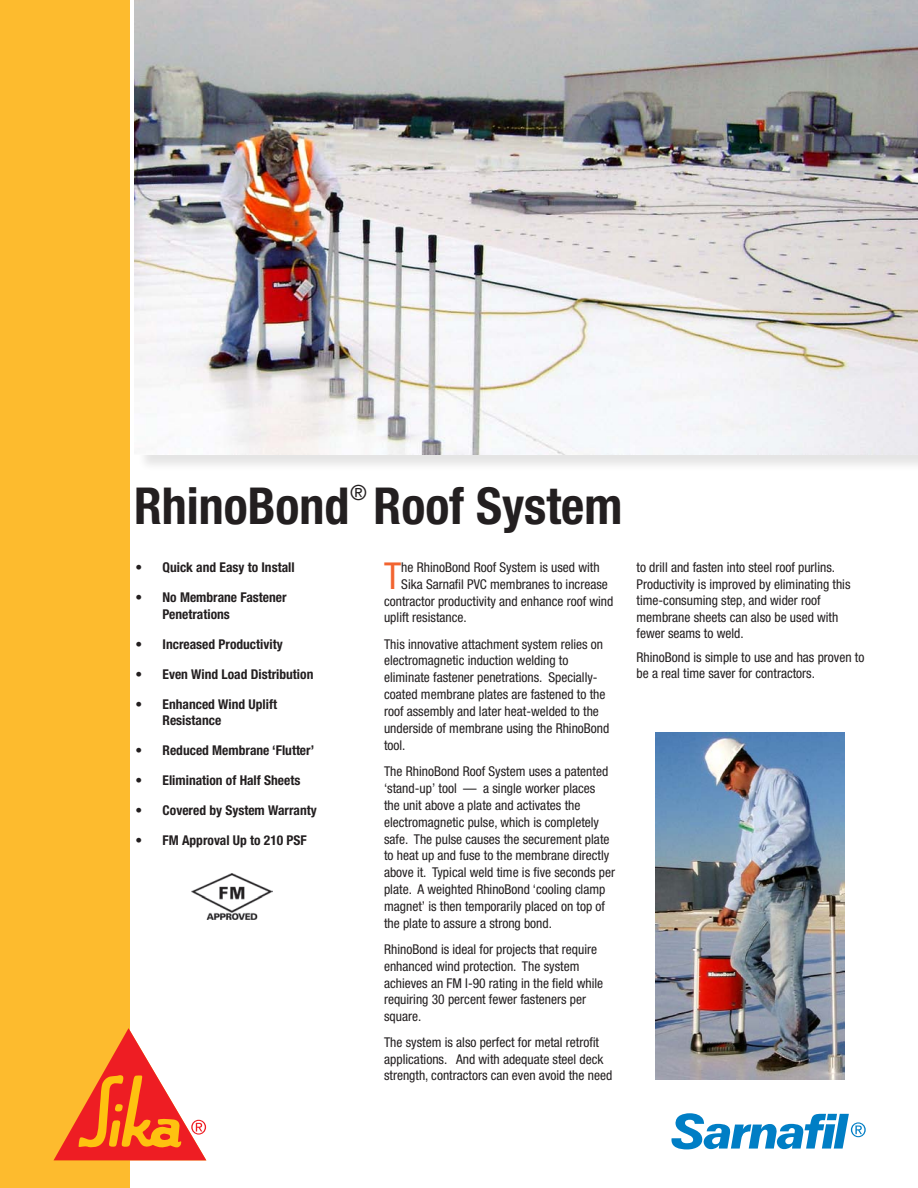
<style>
.page{position:relative;width:918px;height:1188px;background:#fff}
.page>*{position:absolute;margin:0;border:0;box-sizing:border-box;transform-origin:0 0}
.Header_A{font:700 condensed 51px "Helvetica Neue";color:#231f20}
.Body_Copy{font:condensed 37.2px "Helvetica Neue";color:#f26430}
.t1{font:condensed 21px "Helvetica Neue";color:#231f20}
.Body_Copy-2{font:condensed 13.5px/17px "Helvetica Neue";color:#231f20}
.t2{font:700 condensed 13.5px/16.5px "Helvetica Neue";color:#231f20}
</style>
<div class="page">
<div style="left:138px;top:0;width:780px;height:479px;background:#231f20;opacity:.12"></div>
<img style="left:135px;top:0;width:783px;height:455px">
<div style="left:0;top:0;width:129px;height:1188px;background:#fdbb2e"></div>
<svg style="left:54px;top:1028px;width:152px;height:132px"></svg>
<img style="left:192px;top:874px;width:81px;height:46px">
<svg style="left:671px;top:1113px;width:195px;height:36px"></svg>
<img style="left:656px;top:732px;width:188px;height:348px">
<p class="t1" style="left:350px;top:481px;width:18px">®</p>
<p class="Header_A" style="left:134px;top:475px;width:490px">RhinoBond Roof System</p>
<p class="t2" style="left:136px;top:559px;width:161px">• Quick and Easy to Install</p>
<p class="t2" style="left:163px;top:589px;width:126px;text-indent:-27px">• No Membrane Fastener<br>Penetrations</p>
<p class="t2" style="left:136px;top:636px;width:149px">• Increased Productivity</p>
<p class="t2" style="left:136px;top:666px;width:179px">• Even Wind Load Distribution</p>
<p class="t2" style="left:163px;top:696px;width:116px;text-indent:-27px">• Enhanced Wind Uplift<br>Resistance</p>
<p class="t2" style="left:136px;top:742px;width:180px">• Reduced Membrane ‘Flutter’</p>
<p class="t2" style="left:136px;top:772px;width:166px">• Elimination of Half Sheets</p>
<p class="t2" style="left:136px;top:802px;width:183px">• Covered by System Warranty</p>
<p class="t2" style="left:136px;top:832px;width:173px">• FM Approval Up to 210 PSF</p>
<p class="Body_Copy" style="left:384px;top:554px;width:19px">T</p>
<p class="Body_Copy-2" style="left:401px;top:558px;width:200px">he RhinoBond Roof System is used with</p>
<p class="Body_Copy-2" style="left:401px;top:575px;width:208px">Sika Sarnafil PVC membranes to increase</p>
<p class="Body_Copy-2" style="left:384px;top:592px;width:231px">contractor productivity and enhance roof wind</p>
<p class="Body_Copy-2" style="left:384px;top:609px;width:84px">uplift resistance.</p>
<p class="Body_Copy-2" style="left:384px;top:635px;width:227px">This innovative attachment system relies on electromagnetic induction welding to eliminate fastener penetrations. Specially&shy;coated membrane plates are fastened to the roof assembly and later heat-welded to the underside of membrane using the RhinoBond tool.</p>
<p class="Body_Copy-2" style="left:384px;top:763px;width:233px">The RhinoBond Roof System uses a patented ‘stand-up’ tool — a single worker places<br>the unit above a plate and activates the electromagnetic pulse, which is completely safe. The pulse causes the securement plate to heat up and fuse to the membrane directly above it. Typical weld time is five seconds per plate. A weighted RhinoBond ‘cooling clamp magnet’ is then temporarily placed on top of the plate to assure a strong bond.</p>
<p class="Body_Copy-2" style="left:384px;top:940px;width:221px">RhinoBond is ideal for projects that require enhanced wind protection. The system achieves an FM I-90 rating in the field while requiring 30 percent fewer fasteners per square.</p>
<p class="Body_Copy-2" style="left:384px;top:1034px;width:230px;line-height:16.5px">The system is also perfect for metal retrofit applications. And with adequate steel deck strength, contractors can even avoid the need</p>
<p class="Body_Copy-2" style="left:637px;top:559px;width:215px;line-height:16.5px">to drill and fasten into steel roof purlins.<br>Productivity is improved by eliminating this time-consuming step, and wider roof membrane sheets can also be used with fewer seams to weld.</p>
<p class="Body_Copy-2" style="left:637px;top:649px;width:229px;line-height:16.5px">RhinoBond is simple to use and has proven to be a real time saver for contractors.</p>
</div>
